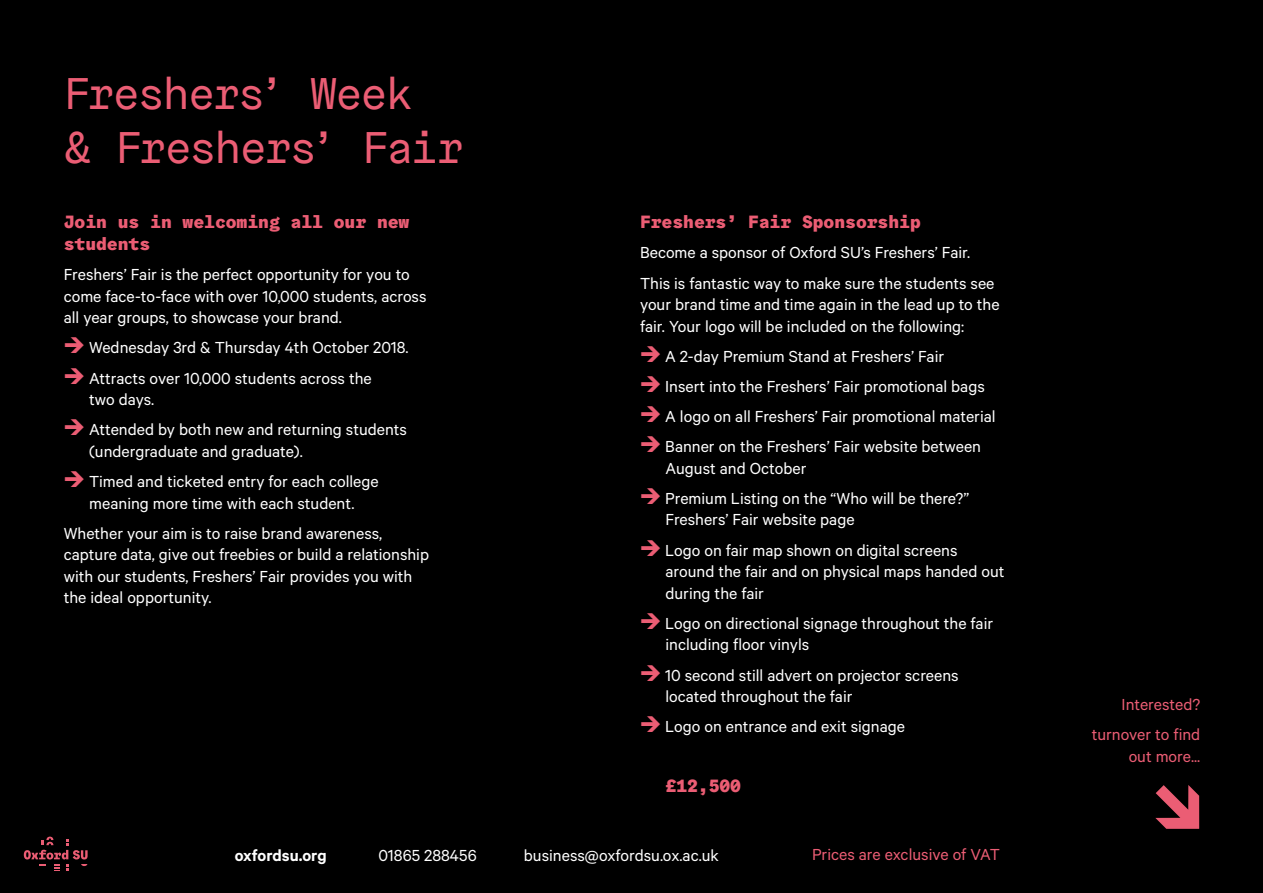
<style>
.page{position:relative;width:1263px;height:893px;background:#000}
.page>*{position:absolute;margin:0;border:0;box-sizing:border-box;transform-origin:0 0}
.t1{font:45px/54px "Graebenbach Mono";letter-spacing:-.045em;color:#eb5d74}
.t2{font:18px/30.2px "Calibre";color:#fff}
.t3{font:900 18px/21.6px "Graebenbach Mono";color:#eb5d74}
.t4{font:18px/30.2px "Calibre";color:#eb5d74;text-align:right}
.t5{font:600 18px "Calibre";color:#fff}
.s1{font-family:"Travelcons";color:#eb5d74}
</style>
<div class="page">
<svg style="left:24px;top:837px;width:64px;height:34px"></svg>
<svg style="left:1155px;top:785px;width:44px;height:44px"></svg>
<h1 class="t1" style="left:64px;top:65px;width:401px">Freshers’ Week<br>&amp; Freshers’ Fair</h1>
<p class="t3" style="left:64px;top:211px;width:347px">Join us in welcoming all our new students</p>
<p class="t2" style="left:64px;top:263px;width:364px;line-height:21.6px">Freshers’ Fair is the perfect opportunity for you to come face-to-face with over 10,000 students, across all year groups, to showcase your brand.</p>
<p class="t2" style="left:64px;top:332px;width:346px"><span class="s1">1</span> Wednesday 3rd &amp; Thursday 4th October 2018.<br><span class="s1">1</span> Attracts over 10,000 students across the</p>
<p class="t2" style="left:64px;top:384px;width:345px;text-indent:26px">two days.<br><span class="s1">1</span> Attended by both new and returning students</p>
<p class="t2" style="left:64px;top:435px;width:316px;text-indent:26px">(undergraduate and graduate).<br><span class="s1">1</span> Timed and ticketed entry for each college</p>
<p class="t2" style="left:64px;top:487px;width:320px;text-align:center">meaning more time with each student.<br>Whether your aim is to raise brand awareness,</p>
<p class="t2" style="left:64px;top:543px;width:367px;line-height:21.6px">capture data, give out freebies or build a relationship with our students, Freshers’ Fair provides you with the ideal opportunity.</p>
<p class="t3" style="left:640px;top:211px;width:282px">Freshers’ Fair Sponsorship</p>
<p class="t2" style="left:640px;top:237px;width:356px">Become a sponsor of Oxford SU’s Freshers’ Fair.<br>This is fantastic way to make sure the students see</p>
<p class="t2" style="left:640px;top:293px;width:361px;line-height:21.6px">your brand time and time again in the lead up to the fair. Your logo will be included on the following:</p>
<p class="t2" style="left:640px;top:341px;width:357px"><span class="s1">1</span> A 2-day Premium Stand at Freshers’ Fair<br><span class="s1">1</span> Insert into the Freshers’ Fair promotional bags <span class="s1">1</span> A logo on all Freshers’ Fair promotional material <span class="s1">1</span> Banner on the Freshers’ Fair website between</p>
<p class="t2" style="left:640px;top:452px;width:331px;text-indent:26px">August and October<br><span class="s1">1</span> Premium Listing on the “Who will be there?”</p>
<p class="t2" style="left:640px;top:504px;width:319px;text-indent:26px">Freshers’ Fair website page<br><span class="s1">1</span> Logo on fair map shown on digital screens</p>
<p class="t2" style="left:665px;top:560px;width:340px;line-height:21.6px">around the fair and on physical maps handed out during the fair</p>
<p class="t2" style="left:665px;top:612px;width:329px;line-height:21.6px;text-indent:-26px"><span class="s1">1</span> Logo on directional signage throughout the fair including floor vinyls</p>
<p class="t2" style="left:665px;top:663px;width:295px;line-height:21.6px;text-indent:-26px"><span class="s1">1</span> 10 second still advert on projector screens located throughout the fair</p>
<p class="t2" style="left:640px;top:711px;width:267px"><span class="s1">1</span> Logo on entrance and exit signage</p>
<p class="t3" style="left:665px;top:775px;width:77px">£12,500</p>
<p class="t5" style="left:235px;top:844px;width:93px">oxfordsu.org</p>
<p class="t2" style="left:378px;top:839px;width:100px">01865 288456</p>
<p class="t2" style="left:524px;top:839px;width:196px">business@oxfordsu.ox.ac.uk</p>
<p class="t4" style="left:812px;top:838px;width:190px">Prices are exclusive of VAT</p>
<p class="t4" style="left:1092px;top:688px;width:110px">Interested? turnover to find</p>
<p class="t4" style="left:1129px;top:740px;width:73px">out more...</p>
</div>
